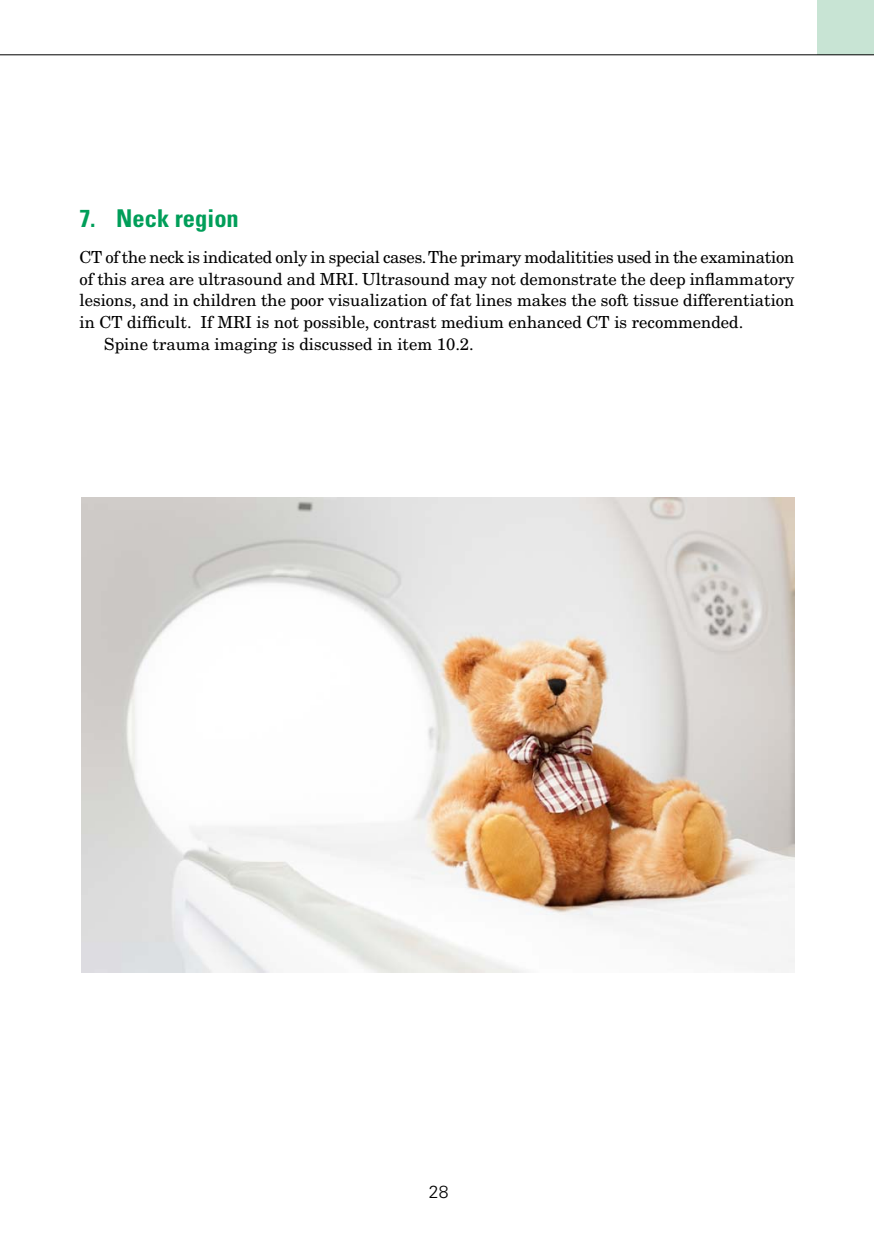
<style>
.page{position:relative;width:874px;height:1241px;background:#fff}
.page>*{position:absolute;margin:0;border:0;box-sizing:border-box;transform-origin:0 0}
.Väliotsikko_1{font:700 condensed 24.5px "Univers LT Std";color:#009e59}
.t1{font:300 17.5px "Univers LT Std";color:#000}
.Leipäteksti_1_kpl{font:16.62px/21.7px "New Century Schlbk LT Std";color:#000;text-align:justify}
.Leipäteksti{font:16.62px "New Century Schlbk LT Std";color:#000}
</style>
<div class="page">
<div style="left:816px;top:0;width:57px;height:55px;background:#c8e4d4"></div>
<hr style="left:0;top:54px;width:873px;height:1px;background:#000">
<img style="left:82px;top:497px;width:712px;height:475px">
<p class="Väliotsikko_1" style="left:79px;top:203px;width:161px">7. Neck region</p>
<p class="Leipäteksti_1_kpl" style="left:79px;top:246px;width:716px">CT of the neck is indicated only in special cases. The primary modalitities used in the examination of this area are ultrasound and MRI. Ultrasound may not demonstrate the deep inflammatory lesions, and in children the poor visualization of fat lines makes the soft tissue differentiation in CT difficult. If MRI is not possible, contrast medium enhanced CT is recommended.</p>
<p class="Leipäteksti" style="left:104px;top:333px;width:371px">Spine trauma imaging is discussed in item 10.2.</p>
<p class="t1" style="left:429px;top:1180px;width:21px">28</p>
</div>
